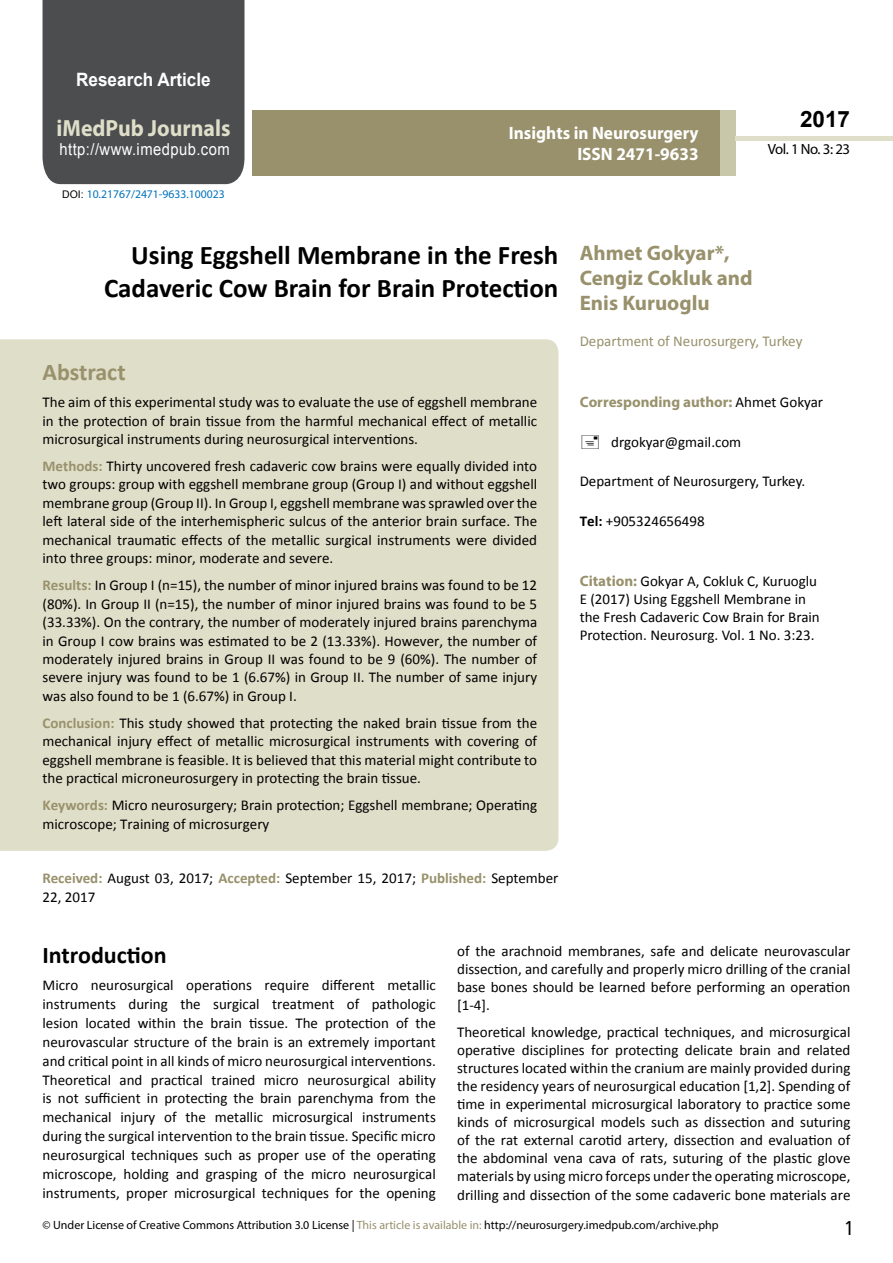
<style>
.page{position:relative;width:893px;height:1263px;background:#fff}
.page>*{position:absolute;margin:0;border:0;box-sizing:border-box;transform-origin:0 0}
.t1{font:700 27px/32.4px "Calibri";color:#000;text-align:right}
.t2{font:25.5px "Tunga";color:#000}
.t3{font:700 24px "Calibri";color:#000}
.t4{font:700 24px "Calibri";color:#98916c}
.t5{font:700 23.4px "Myriad Pro";color:#dfdec9;scale:.93 1}
.t6{font:700 22.5px "Arial";color:#000}
.t7{font:700 21px/25.2px "Myriad Pro";color:#98916c}
.t8{font:700 18.45px "Arial";color:#fff;scale:.93 1}
.t9{font:700 18px/21.6px "Myriad Pro";color:#fff;text-align:right;scale:.96 1}
.t10{font:16.5px "Arial";letter-spacing:.03em;color:#fff;scale:.89 1}
.t11{font:15px/18.5px "Calibri";color:#000;text-align:justify}
.t12{font:15px "Calibri";color:#98916c}
.t13{font:700 15px "Myriad Pro";color:#98916c}
.t14{font:14.85px "Myriad Pro";letter-spacing:-.03em;color:#000}
.t15{font:12px "Myriad Pro";color:#000}
.t16{font:11.7px "Myriad Pro";color:#0072bc}
.s1{font-family:"Arial";font-size:10.5px;color:#000}
.s2{font-weight:700;color:#98916c}
.s3{font-family:"Calibri";font-weight:400;color:#000}
.s4{font-weight:700}
.s5{font-family:"Myriad Pro";font-weight:700;color:#98916c}
.s6{color:#98916c}
</style>
<div class="page">
<div style="left:252px;top:110px;width:469px;height:66px;background:#98916c"></div>
<div style="left:720px;top:110px;width:16px;height:66px;background:#c9c7a9"></div>
<div style="left:43px;top:0;width:201px;height:184px;background:#4c4d4f"></div>
<hr style="left:736px;top:137px;width:157px;height:4px;background:#dfdec9">
<div style="left:0;top:339px;width:558px;height:512px;background:#dfdec9"></div>
<p class="t8" style="left:76px;top:67px;width:146px">Research Article</p>
<h3 class="t5" style="left:57px;top:113px;width:188px">iMedPub Journals</h3>
<p class="t10" style="left:60px;top:138px;width:193px">http://www.imedpub.com</p>
<p class="t16" style="left:62px;top:187px;width:164px"><span class="s1">DOI:</span> 10.21767/2471-9633.100023</p>
<p class="t9" style="left:509px;top:121px;width:199px">Insights in Neurosurgery<br>ISSN 2471-9633</p>
<h3 class="t6" style="left:800px;top:104px;width:52px">2017</h3>
<p class="t14" style="left:768px;top:140px;width:84px">Vol. 1 No. 3: 23</p>
<h1 class="t1" style="left:104px;top:239px;width:456px">Using Eggshell Membrane in the Fresh<br>Cadaveric Cow Brain for Brain Protection</h1>
<h3 class="t4" style="left:43px;top:357px;width:85px">Abstract</h3>
<p class="t11" style="left:43px;top:393px;width:496px">The aim of this experimental study was to evaluate the use of eggshell membrane in the protection of brain tissue from the harmful mechanical effect of metallic microsurgical instruments during neurosurgical interventions.</p>
<p class="t11" style="left:43px;top:457px;width:496px"><span class="s2">Methods:</span> Thirty uncovered fresh cadaveric cow brains were equally divided into two groups: group with eggshell membrane group (Group I) and without eggshell membrane group (Group II). In Group I, eggshell membrane was sprawled over the left lateral side of the interhemispheric sulcus of the anterior brain surface. The mechanical traumatic effects of the metallic surgical instruments were divided into three groups: minor, moderate and severe.</p>
<p class="t11" style="left:43px;top:576px;width:496px"><span class="s2">Results:</span> In Group I (n=15), the number of minor injured brains was found to be 12 (80%). In Group II (n=15), the number of minor injured brains was found to be 5 (33.33%). On the contrary, the number of moderately injured brains parenchyma in Group I cow brains was estimated to be 2 (13.33%). However, the number of moderately injured brains in Group II was found to be 9 (60%). The number of severe injury was found to be 1 (6.67%) in Group II. The number of same injury was also found to be 1 (6.67%) in Group I.</p>
<p class="t11" style="left:43px;top:714px;width:496px"><span class="s2">Conclusion:</span> This study showed that protecting the naked brain tissue from the mechanical injury effect of metallic microsurgical instruments with covering of eggshell membrane is feasible. It is believed that this material might contribute to the practical microneurosurgery in protecting the brain tissue.</p>
<p class="t11" style="left:43px;top:796px;width:496px"><span class="s2">Keywords:</span> Micro neurosurgery; Brain protection; Eggshell membrane; Operating microscope; Training of microsurgery</p>
<p class="t11" style="left:43px;top:869px;width:517px"><span class="s2">Received:</span> August 03, 2017; <span class="s2">Accepted:</span> September 15, 2017; <span class="s2">Published:</span> September<br>22, 2017</p>
<h3 class="t7" style="left:580px;top:239px;width:174px">Ahmet Gokyar*,<br>Cengiz Cokluk and<br>Enis Kuruoglu</h3>
<p class="t12" style="left:580px;top:332px;width:224px">Department of Neurosurgery, Turkey</p>
<p class="t13" style="left:580px;top:392px;width:245px">Corresponding author: <span class="s3">Ahmet Gokyar</span></p>
<p class="t11" style="left:611px;top:433px;width:131px">drgokyar@gmail.com</p>
<p class="t11" style="left:580px;top:472px;width:227px">Department of Neurosurgery, Turkey.</p>
<p class="t11" style="left:580px;top:511px;width:126px"><span class="s4">Tel:</span> +905324656498</p>
<p class="t11" style="left:580px;top:572px;width:242px;line-height:18px;text-align:left"><span class="s5">Citation:</span> Gokyar A, Cokluk C, Kuruoglu E (2017) Using Eggshell Membrane in the Fresh Cadaveric Cow Brain for Brain Protection. Neurosurg. Vol. 1 No. 3:23.</p>
<h3 class="t3" style="left:43px;top:939px;width:126px">Introduction</h3>
<p class="t11" style="left:43px;top:976px;width:395px;line-height:18.9px">Micro neurosurgical operations require different metallic instruments during the surgical treatment of pathologic lesion located within the brain tissue. The protection of the neurovascular structure of the brain is an extremely important and critical point in all kinds of micro neurosurgical interventions.<br>Theoretical and practical trained micro neurosurgical ability is not sufficient in protecting the brain parenchyma from the mechanical injury of the metallic microsurgical instruments during the surgical intervention to the brain tissue. Specific micro neurosurgical techniques such as proper use of the operating microscope, holding and grasping of the micro neurosurgical instruments, proper microsurgical techniques for the opening</p>
<p class="t11" style="left:457px;top:942px;width:395px">of the arachnoid membranes, safe and delicate neurovascular dissection, and carefully and properly micro drilling of the cranial base bones should be learned before performing an operation [1-4].</p>
<p class="t11" style="left:457px;top:1023px;width:395px">Theoretical knowledge, practical techniques, and microsurgical operative disciplines for protecting delicate brain and related structures located within the cranium are mainly provided during the residency years of neurosurgical education [1,2]. Spending of time in experimental microsurgical laboratory to practice some kinds of microsurgical models such as dissection and suturing of the rat external carotid artery, dissection and evaluation of the abdominal vena cava of rats, suturing of the plastic glove materials by using micro forceps under the operating microscope, drilling and dissection of the some cadaveric bone materials are</p>
<p class="t15" style="left:43px;top:1218px;width:678px">© Under License of Creative Commons Attribution 3.0 License | <span class="s6">This article is available in:</span> http://neurosurgery.imedpub.com/archive.php</p>
<h2 class="t2" style="left:845px;top:1211px;width:9px">1</h2>
</div>
